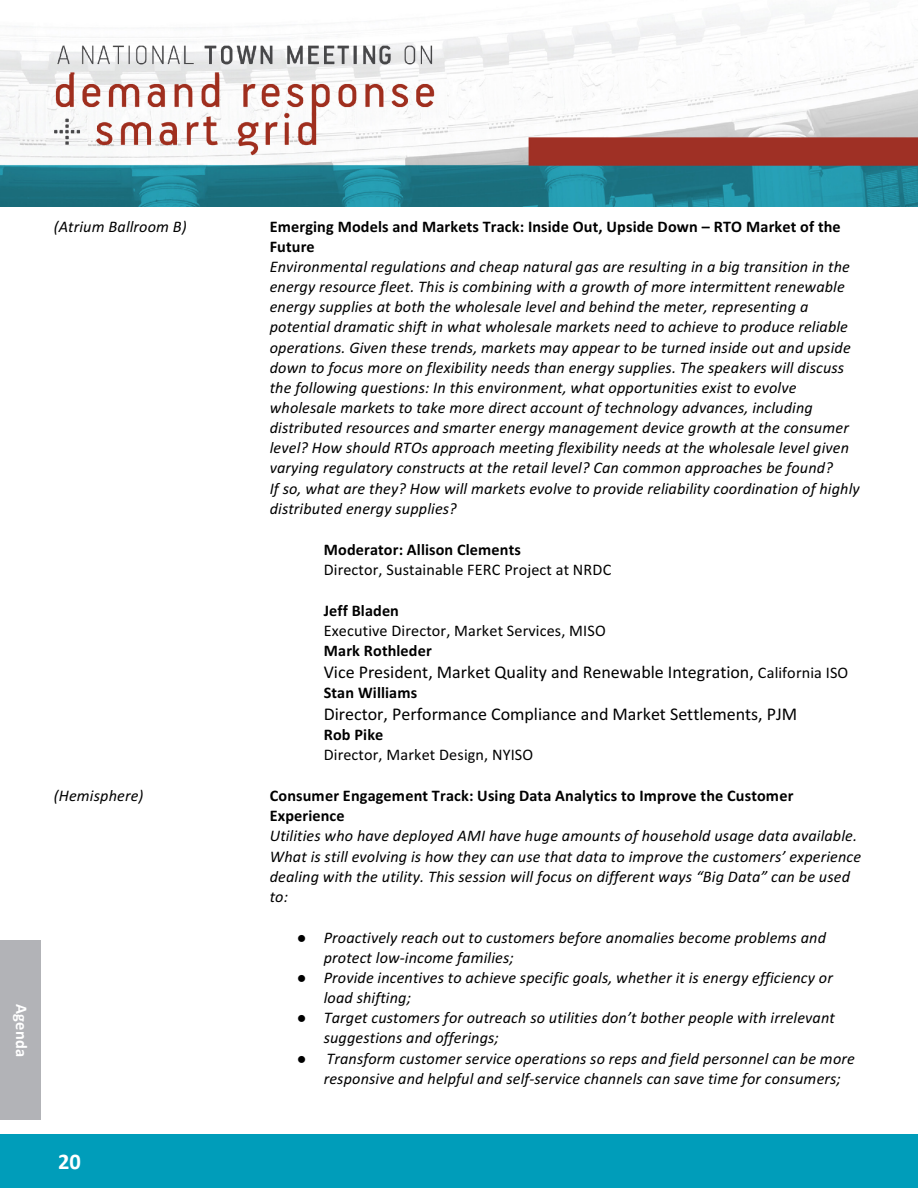
<style>
.page{position:relative;width:918px;height:1188px;background:#fff}
.page>*{position:absolute;margin:0;border:0;box-sizing:border-box;transform-origin:0 0}
.t1{font:700 22.5px "Calibri";color:#fff}
.t2{font:18px "Calibri";color:#000}
.t3{font:700 16.5px "Calibri";letter-spacing:.01em;color:#fff}
.t4{font:italic 16.2px/20.1px "Calibri";letter-spacing:.01em;color:#000}
.t5{font:16.2px/20.1px "Calibri";letter-spacing:.01em;color:#000}
.t6{font:700 16.2px "Calibri";letter-spacing:.005em;color:#000}
.s1{font-weight:700;font-style:normal}
.s2{font-weight:700}
.s3{font-size:16.2px}
.s4{font-style:normal}
</style>
<div class="page">
<div style="left:0;top:1134px;width:918px;height:54px;background:#009dba"></div>
<div style="left:0;top:940px;width:40px;height:180px;background:#b2b3b7"></div>
<img style="left:0;top:14px;width:918px;height:193px">
<p class="t3" style="left:32px;top:1004px;width:54px;rotate:90deg">Agenda</p>
<p class="t4" style="left:54px;top:215px;width:135px">(Atrium Ballroom B)</p>
<p class="t4" style="left:270px;top:215px;width:592px"><span class="s1">Emerging Models and Markets Track: Inside Out, Upside Down – RTO Market of the Future<br></span>Environmental regulations and cheap natural gas are resulting in a big transition in the energy resource fleet. This is combining with a growth of more intermittent renewable energy supplies at both the wholesale level and behind the meter, representing a potential dramatic shift in what wholesale markets need to achieve to produce reliable operations. Given these trends, markets may appear to be turned inside out and upside down to focus more on flexibility needs than energy supplies. The speakers will discuss the following questions: In this environment, what opportunities exist to evolve wholesale markets to take more direct account of technology advances, including distributed resources and smarter energy management device growth at the consumer level? How should RTOs approach meeting flexibility needs at the wholesale level given varying regulatory constructs at the retail level? Can common approaches be found?<br>If so, what are they? How will markets evolve to provide reliability coordination of highly distributed energy supplies?</p>
<p class="t5" style="left:324px;top:539px;width:289px"><span class="s2">Moderator: Allison Clements<br></span>Director, Sustainable FERC Project at NRDC</p>
<p class="t5" style="left:324px;top:600px;width:284px"><span class="s2">Jeff Bladen<br></span>Executive Director, Market Services, MISO<br><span class="s2">Mark Rothleder</span></p>
<p class="t2" style="left:324px;top:659px;width:526px">Vice President, Market Quality and Renewable Integration, <span class="s3">California ISO</span></p>
<p class="t6" style="left:324px;top:681px;width:95px">Stan Williams</p>
<p class="t2" style="left:324px;top:701px;width:475px">Director, Performance Compliance and Market Settlements, PJM</p>
<p class="t5" style="left:324px;top:724px;width:211px"><span class="s2">Rob Pike<br></span>Director, Market Design, NYISO</p>
<p class="t4" style="left:54px;top:785px;width:91px">(Hemisphere)</p>
<p class="t4" style="left:270px;top:785px;width:593px"><span class="s1">Consumer Engagement Track: Using Data Analytics to Improve the Customer Experience<br></span>Utilities who have deployed AMI have huge amounts of household usage data available.<br>What is still evolving is how they can use that data to improve the customers’ experience dealing with the utility. This session will focus on different ways “Big Data” can be used to:</p>
<p class="t4" style="left:324px;top:926px;width:504px;text-indent:-27px"><span class="s4">●</span> Proactively reach out to customers before anomalies become problems and protect low-income families;</p>
<p class="t4" style="left:324px;top:967px;width:511px;text-indent:-27px"><span class="s4">●</span> Provide incentives to achieve specific goals, whether it is energy efficiency or load shifting;</p>
<p class="t4" style="left:324px;top:1007px;width:513px;text-indent:-27px"><span class="s4">●</span> Target customers for outreach so utilities don’t bother people with irrelevant suggestions and offerings;</p>
<p class="t4" style="left:324px;top:1047px;width:533px;text-indent:-27px"><span class="s4">●</span> Transform customer service operations so reps and field personnel can be more responsive and helpful and self-service channels can save time for consumers;</p>
<h1 class="t1" style="left:58px;top:1147px;width:24px">20</h1>
</div>
